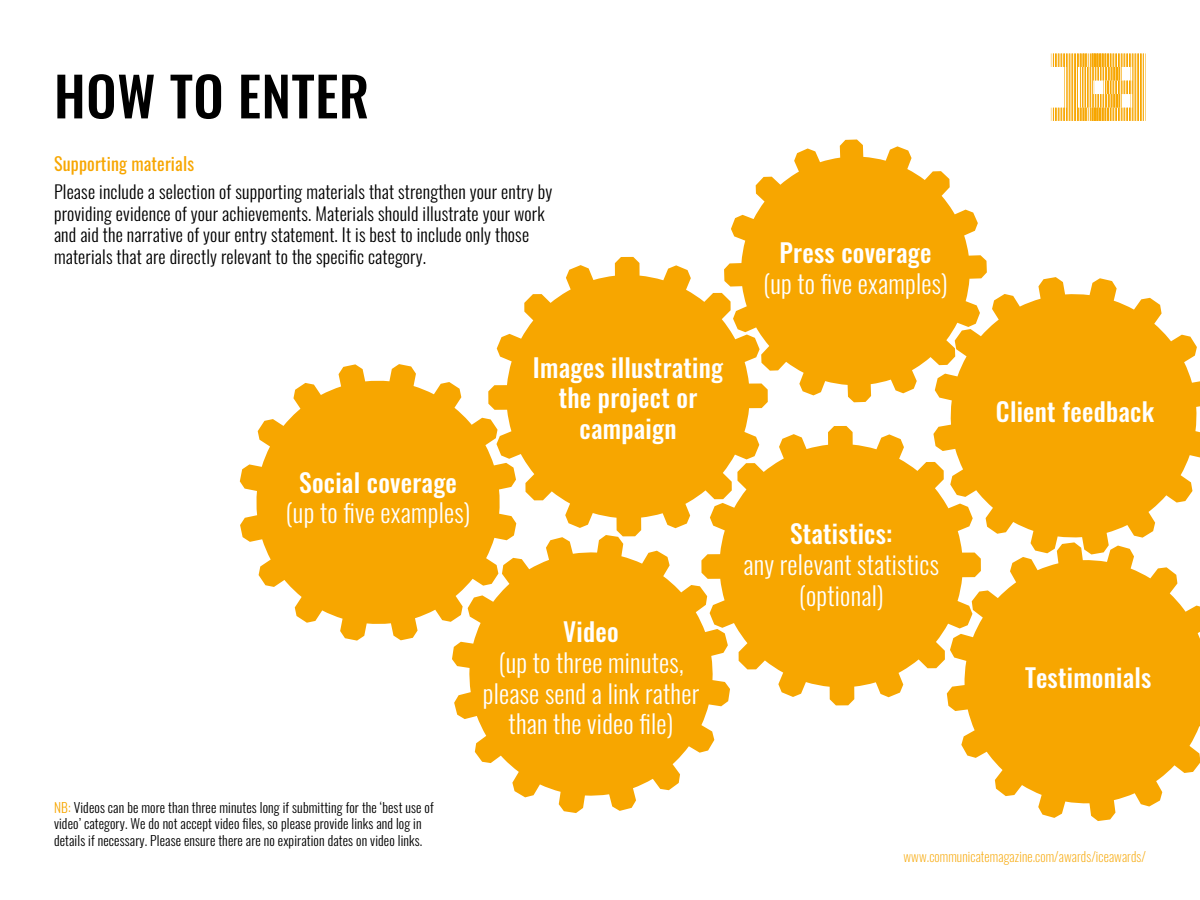
<style>
.page{position:relative;width:1200px;height:900px;background:#fff}
.page>*{position:absolute;margin:0;border:0;box-sizing:border-box;transform-origin:0 0}
.t1{font:500 54px "Oswald";letter-spacing:.01em;color:#000}
.t2{font:300 25.5px/30.6px "Oswald";letter-spacing:.01em;color:#fff;text-align:center}
.t3{font:500 25.5px/30.6px "Oswald";letter-spacing:.01em;color:#fff;text-align:center}
.t4{font:300 18px/21.6px "Oswald";letter-spacing:.01em;color:#000}
.t5{font:18px "Oswald";letter-spacing:.01em;color:#f7a600}
.t6{font:300 13.5px/16.2px "Oswald";letter-spacing:.01em;color:#000}
.t7{font:200 13.5px "Oswald";letter-spacing:.01em;color:#f7a600}
.s1{color:#f7a600}
</style>
<div class="page">
<hr style="left:1117px;top:67px;width:1px;height:41px;background:#f7a600">
<hr style="left:1109px;top:67px;width:1px;height:41px;background:#f7a600">
<hr style="left:1106px;top:67px;width:1px;height:41px;background:#f7a600">
<hr style="left:1101px;top:67px;width:1px;height:41px;background:#f7a600">
<hr style="left:1090px;top:53px;width:1px;height:68px;background:#f7a600">
<hr style="left:1091px;top:53px;width:3px;height:68px;background:#f7a600">
<hr style="left:1094px;top:53px;width:2px;height:68px;background:#f7a600">
<hr style="left:1097px;top:53px;width:2px;height:68px;background:#f7a600">
<hr style="left:1102px;top:53px;width:2px;height:68px;background:#f7a600">
<hr style="left:1108px;top:53px;width:1px;height:68px;background:#f7a600">
<hr style="left:1110px;top:53px;width:2px;height:68px;background:#f7a600">
<hr style="left:1116px;top:53px;width:1px;height:68px;background:#f7a600">
<hr style="left:1119px;top:53px;width:1px;height:68px;background:#f7a600">
<hr style="left:1122px;top:53px;width:1px;height:68px;background:#f7a600">
<hr style="left:1127px;top:53px;width:1px;height:68px;background:#f7a600">
<hr style="left:1130px;top:53px;width:1px;height:68px;background:#f7a600">
<hr style="left:1133px;top:53px;width:1px;height:68px;background:#f7a600">
<hr style="left:1138px;top:53px;width:1px;height:68px;background:#f7a600">
<hr style="left:1141px;top:53px;width:1px;height:68px;background:#f7a600">
<hr style="left:1144px;top:53px;width:1px;height:68px;background:#f7a600">
<hr style="left:1083px;top:53px;width:2px;height:68px;background:#f7a600">
<hr style="left:1080px;top:53px;width:2px;height:68px;background:#f7a600">
<hr style="left:1078px;top:53px;width:1px;height:68px;background:#f7a600">
<hr style="left:1075px;top:53px;width:1px;height:68px;background:#f7a600">
<hr style="left:1070px;top:53px;width:1px;height:68px;background:#f7a600">
<hr style="left:1067px;top:53px;width:1px;height:68px;background:#f7a600">
<hr style="left:1064px;top:53px;width:1px;height:68px;background:#f7a600">
<hr style="left:1059px;top:53px;width:1px;height:68px;background:#f7a600">
<hr style="left:1056px;top:53px;width:1px;height:68px;background:#f7a600">
<hr style="left:1051px;top:53px;width:1px;height:68px;background:#f7a600">
<svg style="left:496px;top:257px;width:272px;height:278px;fill:#f7a600"></svg>
<svg style="left:701px;top:426px;width:246px;height:279px;fill:#f7a600"></svg>
<svg style="left:724px;top:140px;width:263px;height:262px;fill:#f7a600"></svg>
<svg style="left:947px;top:554px;width:253px;height:267px;fill:#f7a600"></svg>
<svg style="left:933px;top:277px;width:267px;height:277px;fill:#f7a600"></svg>
<svg style="left:452px;top:535px;width:278px;height:278px;fill:#f7a600"></svg>
<svg style="left:240px;top:364px;width:276px;height:277px;fill:#f7a600"></svg>
<hr style="left:1113px;top:67px;width:2px;height:41px;background:#f7a600">
<hr style="left:1087px;top:67px;width:1px;height:41px;background:#f7a600">
<hr style="left:1096px;top:53px;width:2px;height:68px;background:#f7a600">
<hr style="left:1099px;top:53px;width:2px;height:68px;background:#f7a600">
<hr style="left:1104px;top:53px;width:2px;height:68px;background:#f7a600">
<hr style="left:1107px;top:53px;width:1px;height:68px;background:#f7a600">
<hr style="left:1112px;top:53px;width:2px;height:68px;background:#f7a600">
<hr style="left:1115px;top:53px;width:1px;height:68px;background:#f7a600">
<hr style="left:1118px;top:53px;width:1px;height:68px;background:#f7a600">
<hr style="left:1121px;top:53px;width:1px;height:68px;background:#f7a600">
<hr style="left:1124px;top:53px;width:1px;height:68px;background:#f7a600">
<hr style="left:1126px;top:53px;width:1px;height:68px;background:#f7a600">
<hr style="left:1129px;top:53px;width:1px;height:68px;background:#f7a600">
<hr style="left:1132px;top:53px;width:1px;height:68px;background:#f7a600">
<hr style="left:1135px;top:53px;width:1px;height:68px;background:#f7a600">
<hr style="left:1137px;top:53px;width:1px;height:68px;background:#f7a600">
<hr style="left:1140px;top:53px;width:1px;height:68px;background:#f7a600">
<hr style="left:1143px;top:53px;width:1px;height:68px;background:#f7a600">
<hr style="left:1146px;top:53px;width:1px;height:68px;background:#f7a600">
<hr style="left:1088px;top:53px;width:1px;height:68px;background:#f7a600">
<hr style="left:1085px;top:53px;width:2px;height:68px;background:#f7a600">
<hr style="left:1082px;top:53px;width:2px;height:68px;background:#f7a600">
<hr style="left:1077px;top:53px;width:1px;height:68px;background:#f7a600">
<hr style="left:1074px;top:53px;width:1px;height:68px;background:#f7a600">
<hr style="left:1072px;top:53px;width:1px;height:68px;background:#f7a600">
<hr style="left:1069px;top:53px;width:1px;height:68px;background:#f7a600">
<hr style="left:1066px;top:53px;width:1px;height:68px;background:#f7a600">
<hr style="left:1063px;top:53px;width:1px;height:68px;background:#f7a600">
<hr style="left:1061px;top:53px;width:1px;height:68px;background:#f7a600">
<hr style="left:1058px;top:53px;width:1px;height:68px;background:#f7a600">
<hr style="left:1055px;top:53px;width:1px;height:68px;background:#f7a600">
<hr style="left:1053px;top:53px;width:1px;height:68px;background:#f7a600">
<h1 class="t1" style="left:54px;top:68px;width:317px">HOW TO ENTER</h1>
<p class="t5" style="left:54px;top:148px;width:142px">Supporting materials</p>
<p class="t4" style="left:54px;top:179px;width:500px">Please include a selection of supporting materials that strengthen your entry by providing evidence of your achievements. Materials should illustrate your work and aid the narrative of your entry statement. It is best to include only those materials that are directly relevant to the specific category.</p>
<h2 class="t3" style="left:779px;top:239px;width:154px">Press coverage</h2>
<h2 class="t2" style="left:763px;top:266px;width:186px">(up to five examples)</h2>
<h2 class="t3" style="left:299px;top:469px;width:159px">Social coverage</h2>
<h2 class="t2" style="left:286px;top:495px;width:186px">(up to five examples)</h2>
<h2 class="t3" style="left:533px;top:353px;width:192px">Images illustrating the project or campaign</h2>
<h2 class="t3" style="left:563px;top:618px;width:57px">Video</h2>
<h2 class="t2" style="left:483px;top:644px;width:218px">(up to three minutes, please send a link rather than the video file)</h2>
<h2 class="t3" style="left:790px;top:520px;width:104px">Statistics:</h2>
<h2 class="t2" style="left:743px;top:546px;width:197px">any relevant statistics (optional)</h2>
<h2 class="t3" style="left:996px;top:398px;width:160px">Client feedback</h2>
<h2 class="t3" style="left:1025px;top:664px;width:128px">Testimonials</h2>
<p class="t6" style="left:54px;top:798px;width:381px"><span class="s1">NB:</span> Videos can be more than three minutes long if submitting for the ‘best use of video’ category. We do not accept video files, so please provide links and log in details if necessary. Please ensure there are no expiration dates on video links.</p>
<p class="t7" style="left:904px;top:845px;width:244px">www.communicatemagazine.com/awards/iceawards/</p>
</div>
